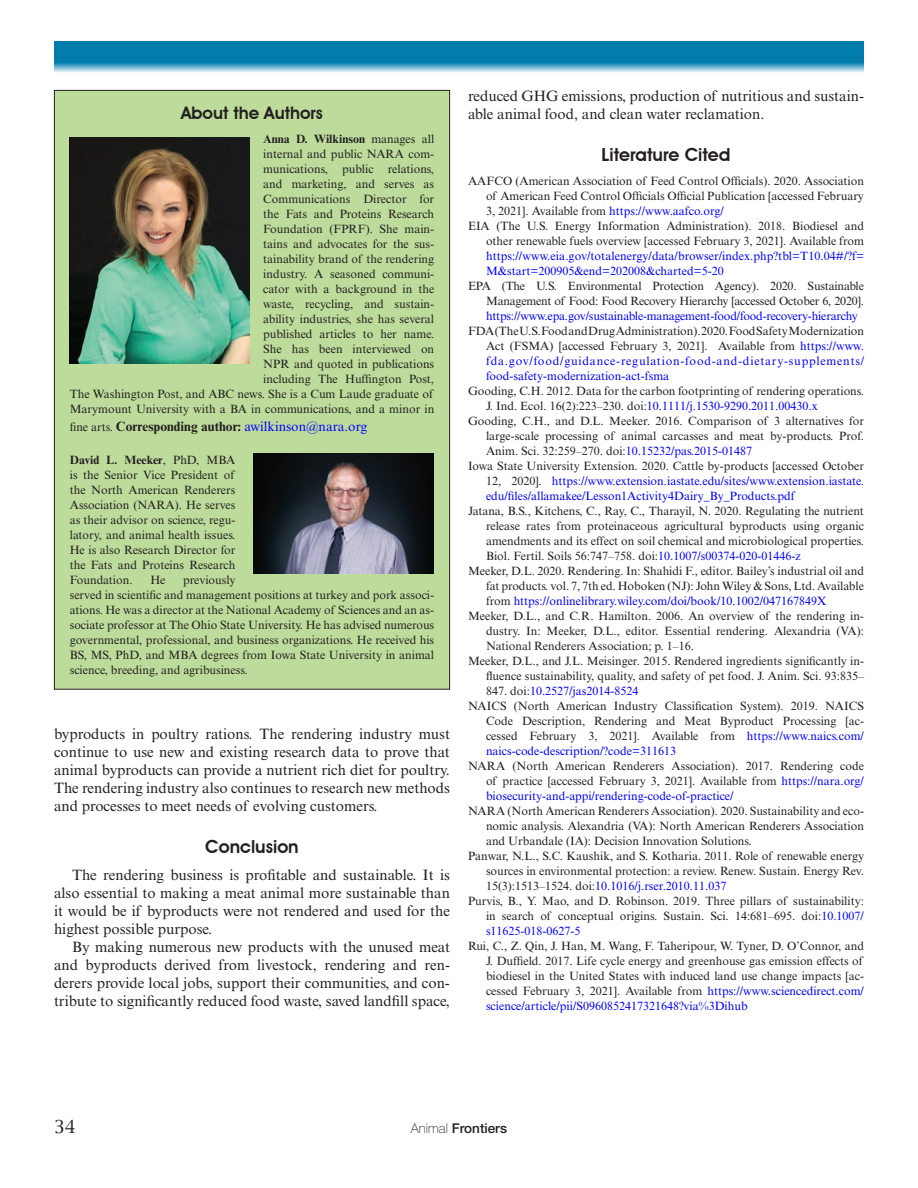
<style>
.page{position:relative;width:918px;height:1188px;background:#fff}
.page>*{position:absolute;margin:0;border:0;box-sizing:border-box;transform-origin:0 0}
.t1{font:600 18px "Avant Garde IT Cby BT";color:#231f20}
.t2{font:18px "Lucida Bright";color:#231f20}
.t3{font:600 17.25px "Avant Garde IT Cby BT";color:#231f20}
.t4{font:15px/18px "Times New Roman MT Std";color:#231f20;text-align:justify}
.t5{font:700 13.5px "Times New Roman MT Std";color:#231f20}
.t6{font:500 13.5px "Helvetica Neue LT Std";color:#231f20}
.t7{font:12px/15px "Times New Roman MT Std";color:#231f20;text-align:justify}
.t8{font:12px/15px "Times New Roman MT Std";color:#00f}
.s1{font-weight:700}
.s2{font-weight:400;font-size:12px}
.s3{font-weight:400;color:#00f}
.s4{color:#231f20}
.s5{color:#00f}
.s6{font-weight:100}
</style>
<div class="page">
<svg style="left:54px;top:41px;width:810px;height:31px;background:#238eb8"></svg>
<div style="left:54px;top:90px;width:396px;height:599px;background:#bddc9b"></div>
<img style="left:70px;top:137px;width:180px;height:227px">
<img style="left:254px;top:453px;width:180px;height:120px">
<h2 class="t3" style="left:181px;top:102px;width:143px">About the Authors</h2>
<p class="t7" style="left:70px;top:131px;width:366px;text-align:right"><span class="s1">Anna D. Wilkinson</span> manages all<br>internal and public NARA com-<br>munications, public relations,<br>and marketing, and serves as<br>Communications Director for<br>the Fats and Proteins Research<br>Foundation (FPRF). She main-<br>tains and advocates for the sus-<br>tainability brand of the rendering<br>industry. A seasoned communi-<br>cator with a background in the<br>waste, recycling, and sustain-<br>ability industries, she has several<br>published articles to her name.<br>She has been interviewed on<br>NPR and quoted in publications<br>including The Huffington Post,<br>The Washington Post, and ABC news. She is a Cum Laude graduate of Marymount University with a BA in communications, and a minor in</p>
<p class="t5" style="left:70px;top:418px;width:299px"><span class="s2">fine arts.</span> Corresponding author: <span class="s3">awilkinson@nara.org</span></p>
<p class="t7" style="left:70px;top:452px;width:167px"><span class="s1">David L. Meeker</span>, PhD, MBA is the Senior Vice President of the North American Renderers Association (NARA). He serves as their advisor on science, regu&shy;latory, and animal health issues.<br>He is also Research Director for the Fats and Proteins Research Foundation.</p>
<p class="t7" style="left:70px;top:572px;width:366px;text-align:left;text-indent:113px">previously<br>served in scientific and management positions at turkey and pork associ&shy;ations. He was a director at the National Academy of Sciences and an as&shy;sociate professor at The Ohio State University. He has advised numerous governmental, professional, and business organizations. He received his BS, MS, PhD, and MBA degrees from Iowa State University in animal science, breeding, and agribusiness.</p>
<p class="t7" style="left:150px;top:572px;width:17px">He</p>
<p class="t4" style="left:54px;top:725px;width:398px">byproducts in poultry rations. The rendering industry must continue to use new and existing research data to prove that animal byproducts can provide a nutrient rich diet for poultry.<br>The rendering industry also continues to research new methods and processes to meet needs of evolving customers.</p>
<h1 class="t1" style="left:205px;top:836px;width:95px">Conclusion</h1>
<p class="t4" style="left:54px;top:866px;width:398px;text-indent:18px">The rendering business is profitable and sustainable. It is also essential to making a meat animal more sustainable than it would be if byproducts were not rendered and used for the highest possible purpose.</p>
<p class="t4" style="left:54px;top:938px;width:398px;text-indent:18px">By making numerous new products with the unused meat and byproducts derived from livestock, rendering and ren&shy;derers provide local jobs, support their communities, and con&shy;tribute to significantly reduced food waste, saved landfill space,</p>
<p class="t4" style="left:468px;top:87px;width:398px">reduced GHG emissions, production of nutritious and sustain&shy;able animal food, and clean water reclamation.</p>
<h1 class="t1" style="left:602px;top:144px;width:130px">Literature Cited</h1>
<p class="t7" style="left:468px;top:173px;width:397px">AAFCO (American Association of Feed Control Officials). 2020. Association</p>
<p class="t7" style="left:486px;top:188px;width:379px">of American Feed Control Officials Official Publication [accessed February</p>
<p class="t8" style="left:486px;top:203px;width:239px"><span class="s4">3, 2021]. Available from</span> https://www.aafco.org/</p>
<p class="t7" style="left:468px;top:218px;width:398px">EIA (The U.S. Energy Information Administration). 2018. Biodiesel and</p>
<p class="t7" style="left:486px;top:233px;width:380px">other renewable fuels overview [accessed February 3, 2021]. Available from</p>
<p class="t8" style="left:486px;top:248px;width:380px">https://www.eia.gov/totalenergy/data/browser/index.php?tbl=T10.04#/?f=<br>M&amp;start=200905&amp;end=202008&amp;charted=5-20</p>
<p class="t7" style="left:468px;top:278px;width:398px;text-align:right">EPA (The U.S. Environmental Protection Agency). 2020. Sustainable<br>Management of Food: Food Recovery Hierarchy [accessed October 6, 2020].</p>
<p class="t8" style="left:486px;top:308px;width:373px">https://www.epa.gov/sustainable-management-food/food-recovery-hierarchy</p>
<p class="t7" style="left:486px;top:323px;width:380px;text-indent:-18px">FDA (The U.S. Food and Drug Administration). 2020. Food Safety Modernization Act (FSMA) [accessed February 3, 2021]. Available from <span class="s5">https://www. fda.gov/food/guidance-regulation-food-and-dietary-supplements/ food-safety-modernization-act-fsma</span></p>
<p class="t7" style="left:468px;top:383px;width:398px">Gooding, C.H. 2012. Data for the carbon footprinting of rendering operations.</p>
<p class="t8" style="left:486px;top:398px;width:333px"><span class="s4">J. Ind. Ecol. 16(2):223–230. doi:</span>10.1111/j.1530-9290.2011.00430.x</p>
<p class="t7" style="left:468px;top:413px;width:398px">Gooding, C.H., and D.L. Meeker. 2016. Comparison of 3 alternatives for</p>
<p class="t7" style="left:486px;top:428px;width:380px">large-scale processing of animal carcasses and meat by-products. Prof.</p>
<p class="t7" style="left:486px;top:443px;width:268px">Anim. Sci. 32:259–270. doi:<span class="s5">10.15232/pas.2015-01487</span></p>
<p class="t7" style="left:468px;top:458px;width:398px">Iowa State University Extension. 2020. Cattle by-products [accessed October</p>
<p class="t8" style="left:486px;top:473px;width:380px"><span class="s4">12, 2020].</span> https://www.extension.iastate.edu/sites/www.extension.iastate.</p>
<p class="t8" style="left:486px;top:488px;width:310px">edu/files/allamakee/Lesson1Activity4Dairy_By_Products.pdf</p>
<p class="t7" style="left:468px;top:503px;width:397px">Jatana, B.S., Kitchens, C., Ray, C., Tharayil, N. 2020. Regulating the nutrient</p>
<p class="t7" style="left:486px;top:518px;width:379px">release rates from proteinaceous agricultural byproducts using organic</p>
<p class="t7" style="left:486px;top:533px;width:379px">amendments and its effect on soil chemical and microbiological properties.</p>
<p class="t7" style="left:486px;top:548px;width:316px">Biol. Fertil. Soils 56:747–758. doi:<span class="s5">10.1007/s00374-020-01446-z</span></p>
<p class="t7" style="left:468px;top:563px;width:398px">Meeker, D.L. 2020. Rendering. In: Shahidi F., editor. Bailey’s industrial oil and</p>
<p class="t7" style="left:486px;top:578px;width:379px">fat products. vol. 7, 7th ed. Hoboken (NJ): John Wiley &amp; Sons, Ltd. Available</p>
<p class="t8" style="left:486px;top:593px;width:342px"><span class="s4">from</span> https://onlinelibrary.wiley.com/doi/book/10.1002/047167849X</p>
<p class="t7" style="left:468px;top:608px;width:397px">Meeker, D.L., and C.R. Hamilton. 2006. An overview of the rendering in-</p>
<p class="t7" style="left:486px;top:623px;width:380px">dustry. In: Meeker, D.L., editor. Essential rendering. Alexandria (VA):</p>
<p class="t7" style="left:486px;top:638px;width:209px">National Renderers Association; p. 1–16.</p>
<p class="t7" style="left:468px;top:653px;width:398px">Meeker, D.L., and J.L. Meisinger. 2015. Rendered ingredients significantly in-</p>
<p class="t7" style="left:486px;top:668px;width:380px">fluence sustainability, quality, and safety of pet food. J. Anim. Sci. 93:835–</p>
<p class="t8" style="left:486px;top:683px;width:154px"><span class="s4">847. doi:</span>10.2527/jas2014-8524</p>
<p class="t7" style="left:468px;top:698px;width:398px">NAICS (North American Industry Classification System). 2019. NAICS</p>
<p class="t7" style="left:486px;top:713px;width:380px">Code Description, Rendering and Meat Byproduct Processing [ac-</p>
<p class="t7" style="left:486px;top:728px;width:379px">cessed February 3, 2021]. Available from <span class="s5">https://www.naics.com/</span></p>
<p class="t8" style="left:486px;top:743px;width:192px">naics-code-description/?code=311613</p>
<p class="t7" style="left:486px;top:758px;width:380px;text-indent:-18px">NARA (North American Renderers Association). 2017. Rendering code of practice [accessed February 3, 2021]. Available from <span class="s5">https://nara.org/ biosecurity-and-appi/rendering-code-of-practice/</span></p>
<p class="t7" style="left:468px;top:803px;width:398px">NARA (North American Renderers Association). 2020. Sustainability and eco-</p>
<p class="t7" style="left:486px;top:818px;width:380px">nomic analysis. Alexandria (VA): North American Renderers Association</p>
<p class="t7" style="left:486px;top:833px;width:267px">and Urbandale (IA): Decision Innovation Solutions.</p>
<p class="t7" style="left:468px;top:848px;width:398px">Panwar, N.L., S.C. Kaushik, and S. Kotharia. 2011. Role of renewable energy</p>
<p class="t7" style="left:486px;top:863px;width:380px">sources in environmental protection: a review. Renew. Sustain. Energy Rev.</p>
<p class="t8" style="left:486px;top:878px;width:242px"><span class="s4">15(3):1513–1524. doi:</span>10.1016/j.rser.2010.11.037</p>
<p class="t7" style="left:468px;top:893px;width:398px">Purvis, B., Y. Mao, and D. Robinson. 2019. Three pillars of sustainability:</p>
<p class="t7" style="left:486px;top:908px;width:380px">in search of conceptual origins. Sustain. Sci. 14:681–695. doi:<span class="s5">10.1007/</span></p>
<p class="t8" style="left:486px;top:923px;width:96px">s11625-018-0627-5</p>
<p class="t7" style="left:486px;top:938px;width:380px;text-indent:-18px">Rui, C., Z. Qin, J. Han, M. Wang, F. Taheripour, W. Tyner, D. O’Connor, and J. Duffield. 2017. Life cycle energy and greenhouse gas emission effects of biodiesel in the United States with induced land use change impacts [ac&shy;cessed February 3, 2021]. Available from <span class="s5">https://www.sciencedirect.com/ science/article/pii/S0960852417321648?via%3Dihub</span></p>
<h1 class="t2" style="left:54px;top:1116px;width:23px">34</h1>
<p class="t6" style="left:411px;top:1120px;width:98px"><span class="s6">Animal</span> Frontiers</p>
</div>
